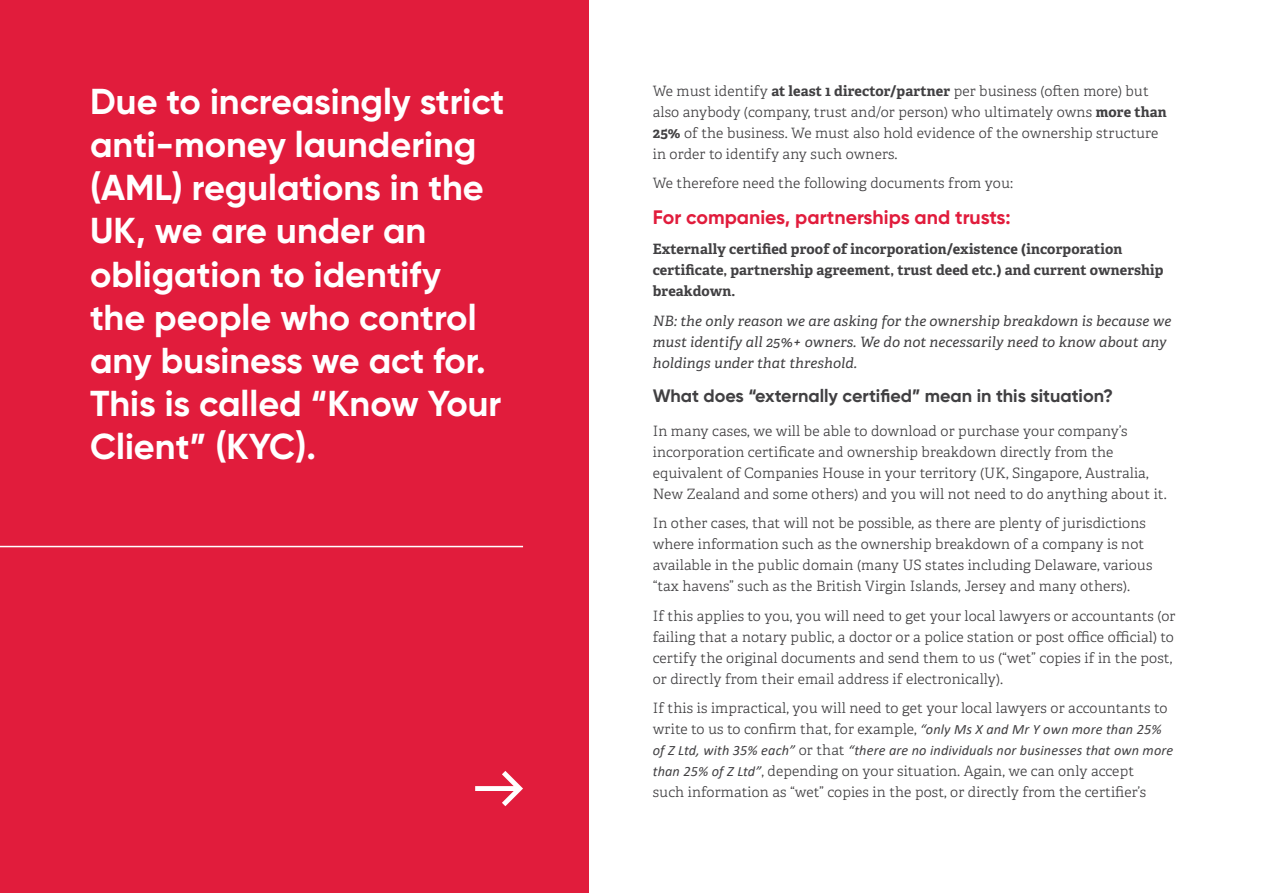
<style>
.page{position:relative;width:1263px;height:893px;background:#fff}
.page>*{position:absolute;margin:0;border:0;box-sizing:border-box;transform-origin:0 0}
.t1{font:700 36px/43.2px "Gilroy";color:#fff}
.t2{font:700 19.5px "Gilroy";color:#e11c3c}
.t3{font:700 18px "Gilroy";color:#414042}
.t4{font:300 14.25px/21px "Adelle";letter-spacing:.01em;color:#414042}
.t5{font:italic 14.25px/21px "Adelle";letter-spacing:.01em;color:#414042}
.t6{font:700 14.25px/21px "Adelle";letter-spacing:.01em;color:#414042}
.t7{font:italic 14.25px "Calibri";letter-spacing:.01em;color:#414042}
.s1{font-weight:700}
.s2{font-family:"Calibri";font-weight:400;font-style:italic}
.s3{font-family:"Adelle";font-weight:300;font-style:normal}
</style>
<div class="page">
<div style="left:0;top:0;width:589px;height:893px;background:#e11c3c"></div>
<svg style="left:475px;top:771px;width:48px;height:35px"></svg>
<hr style="left:0;top:546px;width:523px;height:1px;background:#fff">
<h1 class="t1" style="left:90px;top:79px;width:416px">Due to increasingly strict anti-money laundering (AML) regulations in the<br>UK, we are under an obligation to identify the people who control any business we act for.<br>This is called “Know Your<br>Client” (KYC).</h1>
<p class="t4" style="left:653px;top:81px;width:515px">We must identify <span class="s1">at least 1 director/partner</span> per business (often more) but also anybody (company, trust and/or person) who ultimately owns <span class="s1">more than 25%</span> of the business. We must also hold evidence of the ownership structure in order to identify any such owners.</p>
<p class="t4" style="left:653px;top:173px;width:362px">We therefore need the following documents from you:</p>
<h2 class="t2" style="left:653px;top:205px;width:359px">For companies, partnerships and trusts:</h2>
<p class="t6" style="left:653px;top:238px;width:512px">Externally certified proof of incorporation/existence (incorporation certificate, partnership agreement, trust deed etc.) and current ownership breakdown.</p>
<p class="t5" style="left:653px;top:310px;width:520px">NB: the only reason we are asking for the ownership breakdown is because we must identify all 25%+ owners. We do not necessarily need to know about any holdings under that threshold.</p>
<p class="t3" style="left:653px;top:384px;width:462px">What does “externally certified” mean in this situation?</p>
<p class="t4" style="left:653px;top:420px;width:515px">In many cases, we will be able to download or purchase your company’s incorporation certificate and ownership breakdown directly from the equivalent of Companies House in your territory (UK, Singapore, Australia, New Zealand and some others) and you will not need to do anything about it.</p>
<p class="t4" style="left:653px;top:513px;width:501px">In other cases, that will not be possible, as there are plenty of jurisdictions where information such as the ownership breakdown of a company is not available in the public domain (many US states including Delaware, various “tax havens” such as the British Virgin Islands, Jersey and many others).</p>
<p class="t4" style="left:653px;top:605px;width:524px">If this applies to you, you will need to get your local lawyers or accountants (or failing that a notary public, a doctor or a police station or post office official) to certify the original documents and send them to us (“wet” copies if in the post, or directly from their email address if electronically).</p>
<p class="t4" style="left:653px;top:698px;width:516px">If this is impractical, you will need to get your local lawyers or accountants to write to us to confirm that, for example, <span class="s2">“only Ms X and Mr Y own more than 25%</span></p>
<p class="t7" style="left:653px;top:740px;width:522px">of Z Ltd, with 35% each” <span class="s3">or that</span> “there are no individuals nor businesses that own more</p>
<p class="t4" style="left:653px;top:761px;width:495px"><span class="s2">than 25% of Z Ltd”</span>, depending on your situation. Again, we can only accept such information as “wet” copies in the post, or directly from the certifier’s</p>
</div>
